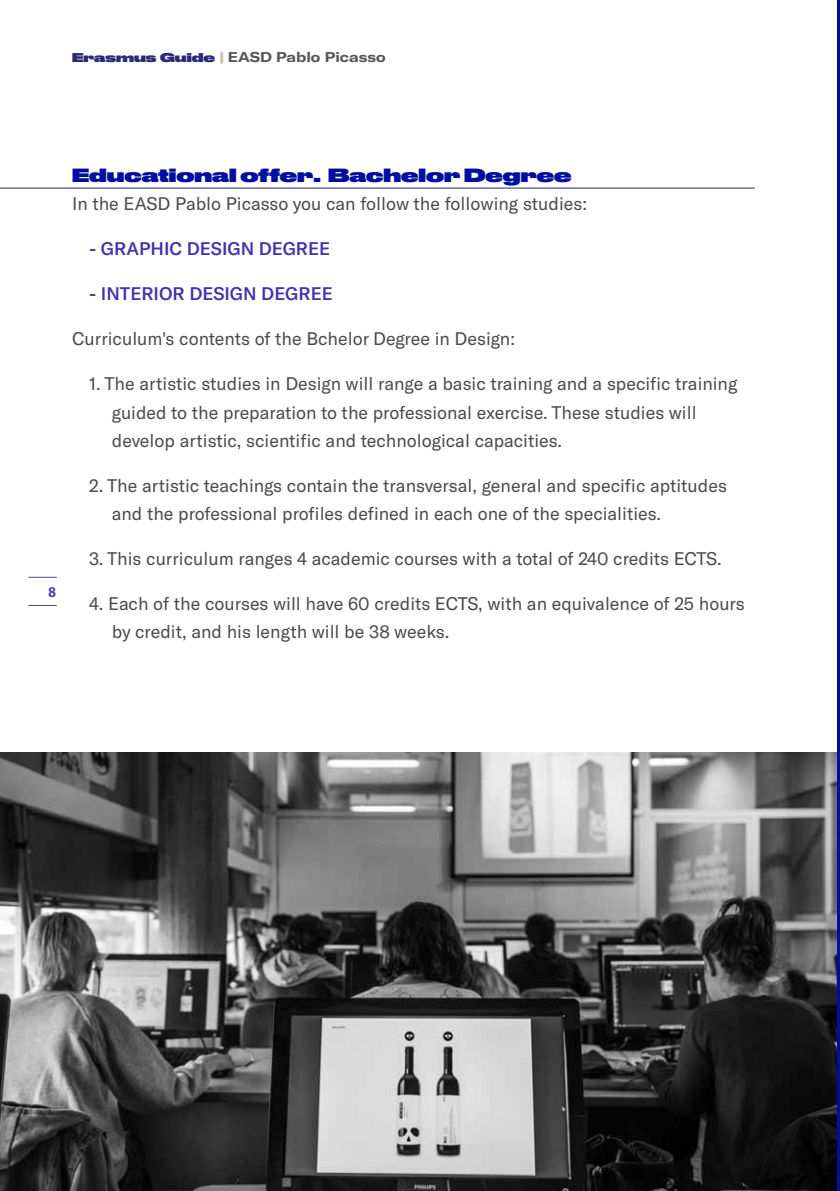
<style>
.page{position:relative;width:840px;height:1191px;background:#fff}
.page>*{position:absolute;margin:0;border:0;box-sizing:border-box;transform-origin:0 0}
.t1{font:18px/28px "GT America";color:#4a4a49}
.t2{font:500 18px "GT America";color:#4632ae}
.t3{font:18px "Druk Wide Super";color:#000f9f}
.t4{font:700 expanded 14px "GT America";color:#575756}
.t5{font:700 condensed 14px "GT America";color:#533db3}
.s1{font-family:"Druk Wide Super";font-weight:400;font-stretch:normal;font-size:12px;color:#2d2979}
.s2{font-family:"Druk Wide Super";font-weight:400;font-stretch:normal;font-size:12px;color:#c7c1b8}
</style>
<div class="page">
<svg style="left:28px;top:577px;width:29px;height:1px"></svg>
<svg style="left:28px;top:605px;width:29px;height:1px"></svg>
<hr style="left:0;top:188px;width:754px;height:1px;background:#2d2979">
<img style="left:0;top:752px;width:837px;height:439px">
<hr style="left:837px;top:0;width:2px;height:1191px;background:#000f9f">
<p class="t4" style="left:72px;top:48px;width:315px"><span class="s1">Erasmus Guide</span> <span class="s2">|</span> EASD Pablo Picasso</p>
<p class="t5" style="left:48px;top:583px;width:9px">8</p>
<p class="t3" style="left:72px;top:161px;width:500px">Educational offer. Bachelor Degree</p>
<p class="t1" style="left:72px;top:190px;width:516px">In the EASD Pablo Picasso you can follow the following studies:</p>
<p class="t2" style="left:89px;top:238px;width:242px">- GRAPHIC DESIGN DEGREE</p>
<p class="t2" style="left:89px;top:283px;width:245px">- INTERIOR DESIGN DEGREE</p>
<p class="t1" style="left:72px;top:325px;width:444px">Curriculum's contents of the Bchelor Degree in Design:</p>
<p class="t1" style="left:112px;top:370px;width:627px;text-indent:-23px">1. The artistic studies in Design will range a basic training and a specific training guided to the preparation to the professional exercise. These studies will develop artistic, scientific and technological capacities.</p>
<p class="t1" style="left:112px;top:471px;width:616px;text-indent:-23px">2. The artistic teachings contain the transversal, general and specific aptitudes and the professional profiles defined in each one of the specialities.</p>
<p class="t1" style="left:89px;top:544px;width:633px">3. This curriculum ranges 4 academic courses with a total of 240 credits ECTS.</p>
<p class="t1" style="left:112px;top:589px;width:634px;text-indent:-23px">4. Each of the courses will have 60 credits ECTS, with an equivalence of 25 hours by credit, and his length will be 38 weeks.</p>
</div>
